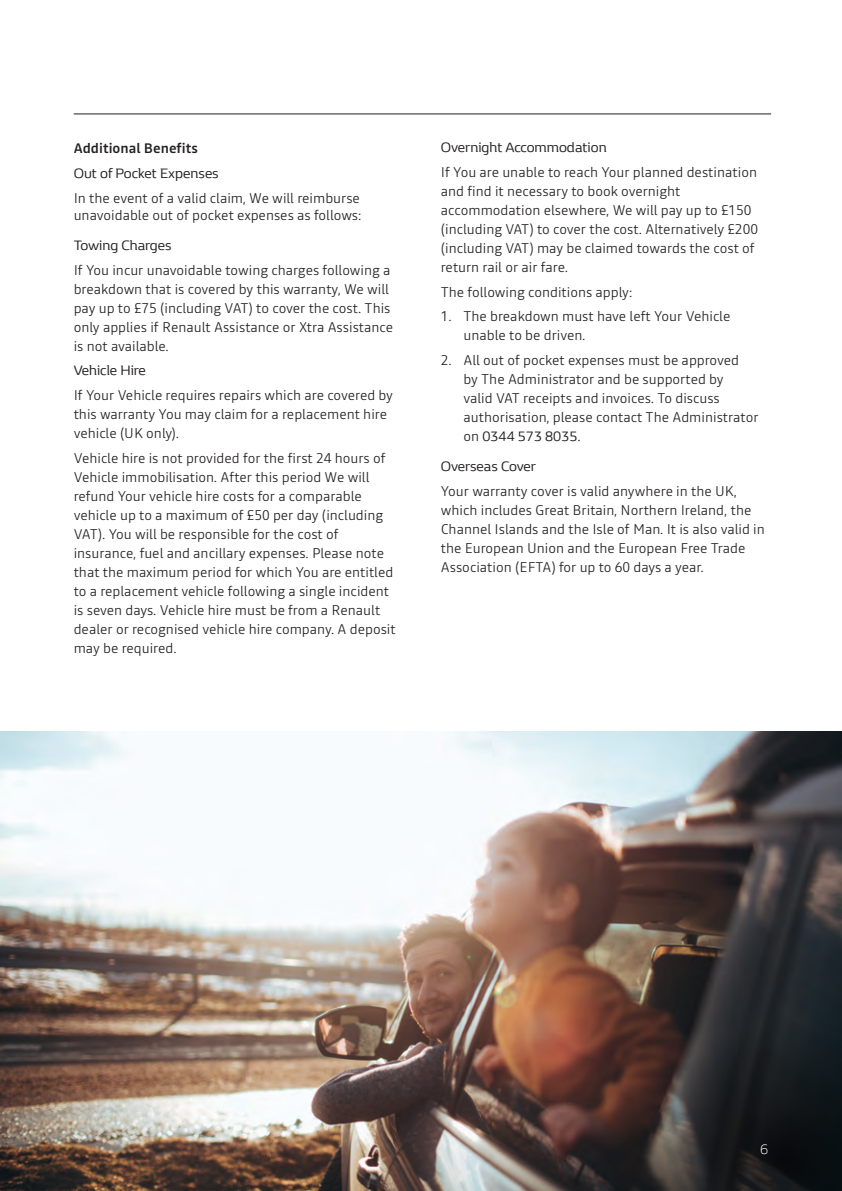
<style>
.page{position:relative;width:842px;height:1191px;background:#fff}
.page>*{position:absolute;margin:0;border:0;box-sizing:border-box;transform-origin:0 0}
.t1{font:300 14px/19px "Read";color:#231f20}
.t2{font:14px/30.4px "Renault Life";color:#231f20}
.t3{font:500 14px "Read";color:#231f20}
.t4{font:300 14px "Renault Life";color:#fff}
.s1{font-family:"Read";font-weight:300}
</style>
<div class="page">
<img style="left:0;top:731px;width:842px;height:460px">
<hr style="left:74px;top:113px;width:697px;height:1px;background:#231f20">
<svg style="left:648px;top:1025px;width:194px;height:166px;background:#232324"></svg>
<p class="t3" style="left:74px;top:138px;width:126px">Additional Benefits</p>
<p class="t2" style="left:74px;top:157px;width:147px">Out of Pocket Expenses</p>
<p class="t1" style="left:74px;top:189px;width:289px;line-height:17px">In the event of a valid claim, We will reimburse unavoidable out of pocket expenses as follows:</p>
<p class="t2" style="left:74px;top:229px;width:99px">Towing Charges</p>
<p class="t1" style="left:74px;top:260px;width:321px">If You incur unavoidable towing charges following a breakdown that is covered by this warranty, We will pay up to £75 (including VAT) to cover the cost. This only applies if Renault Assistance or Xtra Assistance is not available.</p>
<p class="t2" style="left:74px;top:355px;width:74px">Vehicle Hire</p>
<p class="t1" style="left:74px;top:385px;width:321px">If Your Vehicle requires repairs which are covered by this warranty You may claim for a replacement hire vehicle (UK only).</p>
<p class="t1" style="left:74px;top:448px;width:324px">Vehicle hire is not provided for the first 24 hours of Vehicle immobilisation. After this period We will refund Your vehicle hire costs for a comparable vehicle up to a maximum of £50 per day (including VAT). You will be responsible for the cost of insurance, fuel and ancillary expenses. Please note that the maximum period for which You are entitled to a replacement vehicle following a single incident is seven days. Vehicle hire must be from a Renault dealer or recognised vehicle hire company. A deposit may be required.</p>
<p class="t2" style="left:441px;top:132px;width:167px">Overnight Accommodation</p>
<p class="t1" style="left:441px;top:162px;width:319px">If You are unable to reach Your planned destination and find it necessary to book overnight accommodation elsewhere, We will pay up to £150 (including VAT) to cover the cost. Alternatively £200 (including VAT) may be claimed towards the cost of return rail or air fare.</p>
<p class="t1" style="left:441px;top:282px;width:193px">The following conditions apply:</p>
<p class="t1" style="left:463px;top:307px;width:268px;text-indent:-23px">1. The breakdown must have left Your Vehicle unable to be driven.</p>
<p class="t1" style="left:463px;top:350px;width:297px;text-indent:-23px">2. All out of pocket expenses must be approved<br>by The Administrator and be supported by<br>valid VAT receipts and invoices. To discuss authorisation, please contact The Administrator</p>
<p class="t2" style="left:441px;top:420px;width:141px;text-indent:23px"><span class="s1">on</span> 0344 573 8035<span class="s1">.<br></span>Overseas Cover</p>
<p class="t1" style="left:441px;top:481px;width:326px">Your warranty cover is valid anywhere in the UK, which includes Great Britain, Northern Ireland, the Channel Islands and the Isle of Man. It is also valid in the European Union and the European Free Trade Association (EFTA) for up to 60 days a year.</p>
<p class="t4" style="left:760px;top:1140px;width:10px">6</p>
</div>
